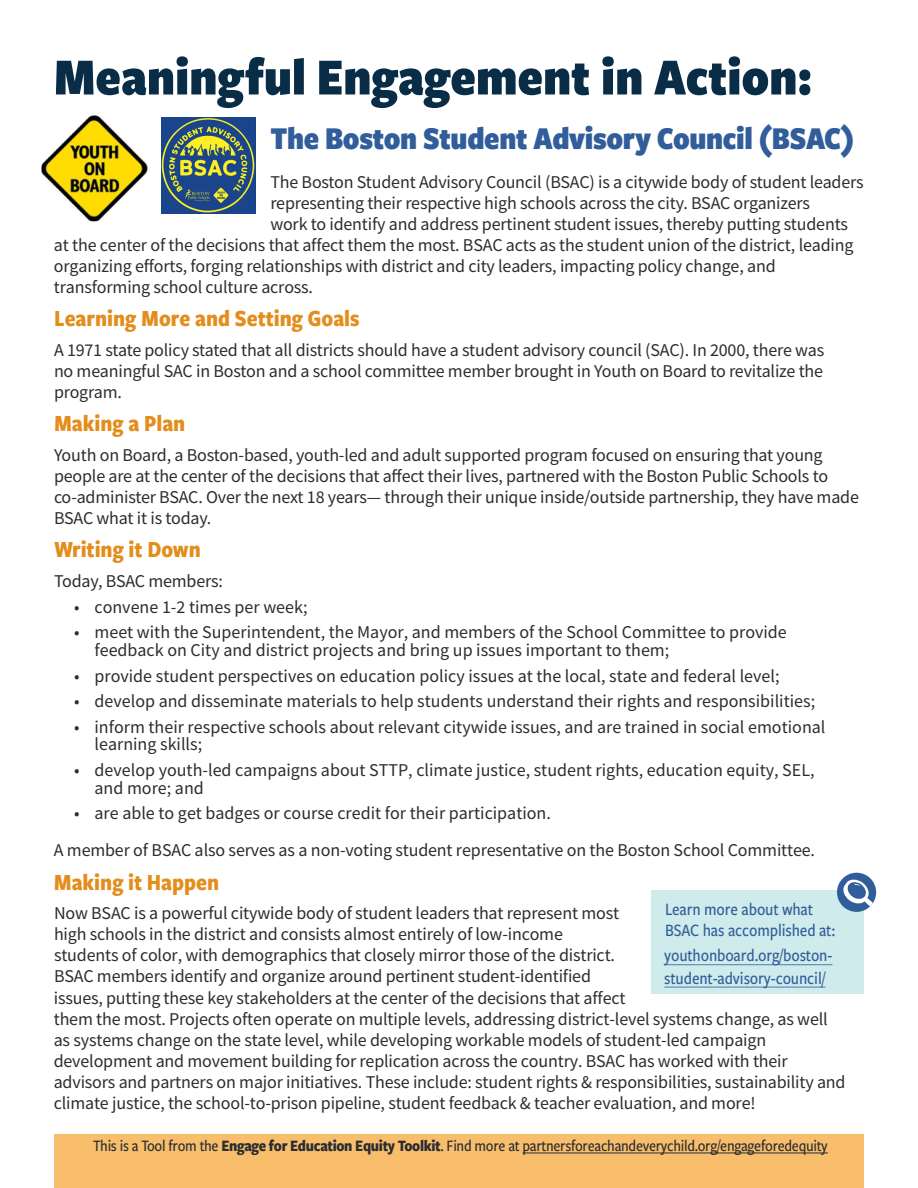
<style>
.page{position:relative;width:918px;height:1188px;background:#fff}
.page>*{position:absolute;margin:0;border:0;box-sizing:border-box;transform-origin:0 0}
.t1{font:900 54px "Freight Sans Cnd Pro";color:#0a2d47}
.t2{font:900 33px "Freight Sans Cnd Pro";letter-spacing:-.01em;color:#315e9b}
.t3{font:700 24px "Freight Sans Cnd Pro";color:#e38d1c}
.t4{font:18px/21px "Source Sans Pro";letter-spacing:-.01em;color:#2a2d31}
.t5{font:500 18px/21px "Freight Sans Cnd Pro";letter-spacing:-.01em;color:#315e9b}
.t6{font:500 16.5px "Freight Sans Cnd Pro";letter-spacing:-.02em;color:#2a2d31}
.s1{font-weight:700}
</style>
<div class="page">
<div style="left:54px;top:1134px;width:810px;height:54px;background:#f8be6c"></div>
<hr style="left:523px;top:1153px;width:305px;height:1px;background:#2a2d31">
<div style="left:652px;top:890px;width:212px;height:103px;background:#cfebeb"></div>
<hr style="left:664px;top:987px;width:161px;height:1px;background:#315e9b">
<hr style="left:664px;top:965px;width:168px;height:1px;background:#315e9b">
<div style="left:837px;top:873px;width:39px;height:39px;background:#315e9b;border-radius:50%"></div>
<svg style="left:842px;top:879px;width:31px;height:28px"></svg>
<img style="left:41px;top:115px;width:107px;height:106px">
<img style="left:161px;top:118px;width:94px;height:95px">
<h1 class="t1" style="left:54px;top:39px;width:760px">Meaningful Engagement in Action:</h1>
<h2 class="t2" style="left:270px;top:115px;width:585px">The Boston Student Advisory Council (BSAC)</h2>
<p class="t4" style="left:270px;top:171px;width:595px">The Boston Student Advisory Council (BSAC) is a citywide body of student leaders</p>
<p class="t4" style="left:270px;top:192px;width:541px">representing their respective high schools across the city. BSAC organizers</p>
<p class="t4" style="left:270px;top:213px;width:579px">work to identify and address pertinent student issues, thereby putting students</p>
<p class="t4" style="left:54px;top:234px;width:801px">at the center of the decisions that affect them the most. BSAC acts as the student union of the district, leading</p>
<p class="t4" style="left:54px;top:255px;width:723px">organizing efforts, forging relationships with district and city leaders, impacting policy change, and</p>
<p class="t4" style="left:54px;top:276px;width:261px">transforming school culture across.</p>
<h3 class="t3" style="left:54px;top:302px;width:307px">Learning More and Setting Goals</h3>
<p class="t4" style="left:54px;top:339px;width:772px;text-align:justify">A 1971 state policy stated that all districts should have a student advisory council (SAC). In 2000, there was no meaningful SAC in Boston and a school committee member brought in Youth on Board to revitalize the program.</p>
<h3 class="t3" style="left:54px;top:407px;width:133px">Making a Plan</h3>
<p class="t4" style="left:54px;top:444px;width:806px">Youth on Board, a Boston-based, youth-led and adult supported program focused on ensuring that young people are at the center of the decisions that affect their lives, partnered with the Boston Public Schools to co-administer BSAC. Over the next 18 years— through their unique inside/outside partnership, they have made BSAC what it is today.</p>
<h3 class="t3" style="left:54px;top:533px;width:148px">Writing it Down</h3>
<p class="t4" style="left:54px;top:570px;width:171px">Today, BSAC members:</p>
<p class="t4" style="left:74px;top:596px;width:235px">• convene 1-2 times per week;</p>
<p class="t4" style="left:94px;top:623px;width:694px;line-height:18px;text-indent:-20px">• meet with the Superintendent, the Mayor, and members of the School Committee to provide feedback on City and district projects and bring up issues important to them;</p>
<p class="t4" style="left:74px;top:665px;width:707px">• provide student perspectives on education policy issues at the local, state and federal level;</p>
<p class="t4" style="left:74px;top:691px;width:742px">• develop and disseminate materials to help students understand their rights and responsibilities;</p>
<p class="t4" style="left:95px;top:718px;width:733px;line-height:17.7px;text-indent:-20px">• inform their respective schools about relevant citywide issues, and are trained in social emotional learning skills;</p>
<p class="t4" style="left:95px;top:761px;width:722px;line-height:18px;text-indent:-20px">• develop youth-led campaigns about STTP, climate justice, student rights, education equity, SEL, and more; and</p>
<p class="t4" style="left:54px;top:795px;width:763px;line-height:36.8px;text-indent:20px">• are able to get badges or course credit for their participation.<br>A member of BSAC also serves as a non-voting student representative on the Boston School Committee.</p>
<h3 class="t3" style="left:54px;top:866px;width:167px">Making it Happen</h3>
<p class="t4" style="left:54px;top:902px;width:793px">Now BSAC is a powerful citywide body of student leaders that represent most<br>high schools in the district and consists almost entirely of low-income<br>students of color, with demographics that closely mirror those of the district.<br>BSAC members identify and organize around pertinent student-identified<br>issues, putting these key stakeholders at the center of the decisions that affect<br>them the most. Projects often operate on multiple levels, addressing district-level systems change, as well as systems change on the state level, while developing workable models of student-led campaign development and movement building for replication across the country. BSAC has worked with their advisors and partners on major initiatives. These include: student rights &amp; responsibilities, sustainability and climate justice, the school-to-prison pipeline, student feedback &amp; teacher evaluation, and more!</p>
<p class="t5" style="left:665px;top:898px;width:172px">Learn more about what<br>BSAC has accomplished at:</p>
<p class="t5" style="left:664px;top:944px;width:170px;line-height:22.4px">youthonboard.org/boston&shy;student-advisory-council/</p>
<p class="t6" style="left:93px;top:1134px;width:736px">This is a Tool from the <span class="s1">Engage for Education Equity Toolkit</span>. Find more at partnersforeachandeverychild.org/engageforedequity</p>
</div>
